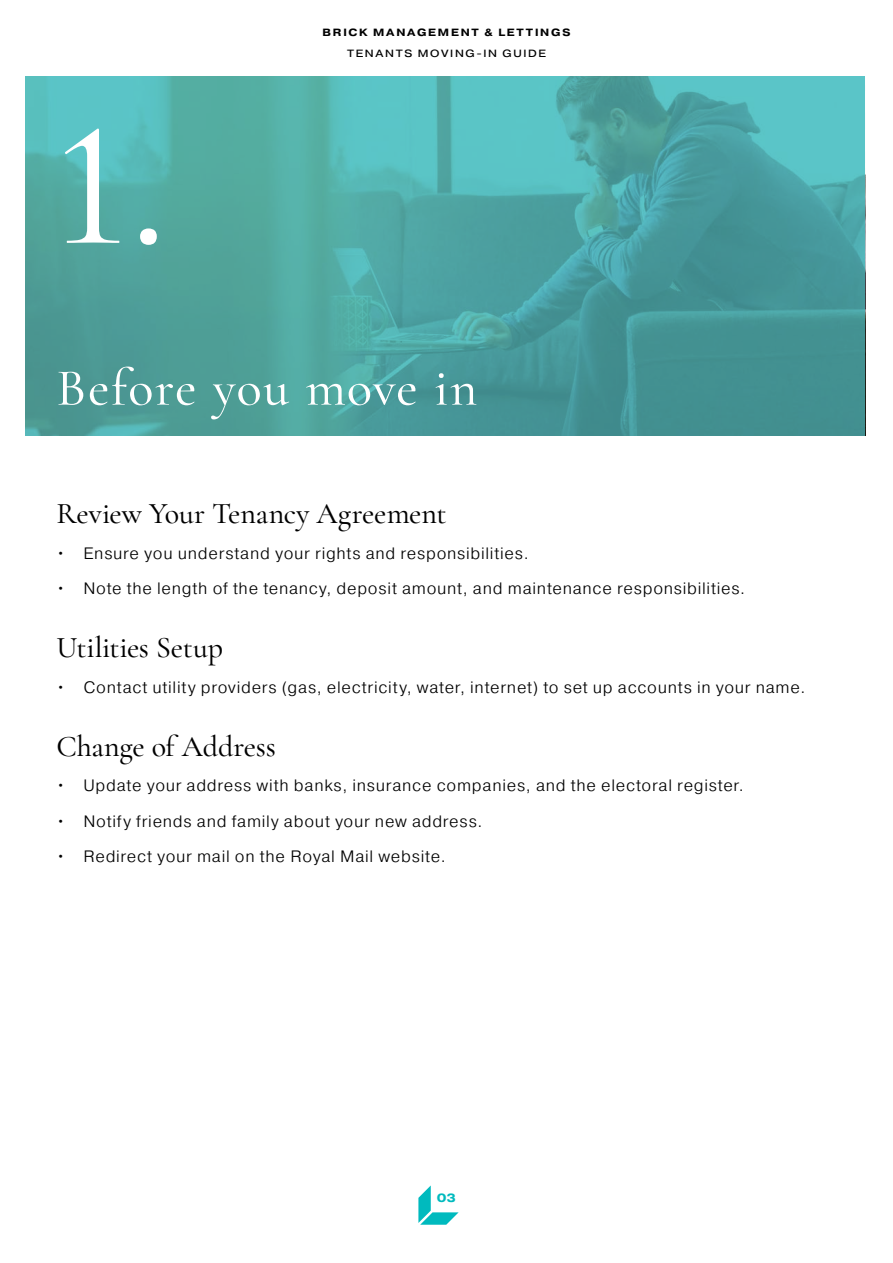
<style>
.page{position:relative;width:893px;height:1263px;background:#fff}
.page>*{position:absolute;margin:0;border:0;box-sizing:border-box;transform-origin:0 0}
.t1{font:500 180px "Cormorant Garamond";color:#fff}
.t2{font:500 52.5px "Cormorant Garamond";letter-spacing:.025em;color:#fff}
.t3{font:500 30px "Cormorant Garamond";letter-spacing:-.005em;color:#000}
.t4{font:300 16.5px "Pragmatica";letter-spacing:.045em;color:#000}
.t5{font:700 12px "Pragmatica Ext";color:#00babe}
.t6{font:700 10.5px "Pragmatica Ext";letter-spacing:.17em;color:#000}
.t7{font:10.5px "Pragmatica Ext";letter-spacing:.16em;color:#000}
</style>
<div class="page">
<svg style="left:26px;top:77px;width:839px;height:359px;background:#4ea5a3"></svg>
<svg style="left:418px;top:1185px;width:41px;height:40px"></svg>
<h1 class="t1" style="left:55px;top:76px;width:113px">1.</h1>
<p class="t6" style="left:323px;top:25px;width:249px">BRICK MANAGEMENT &amp; LETTINGS</p>
<p class="t7" style="left:347px;top:47px;width:200px">TENANTS MOVING-IN GUIDE</p>
<h2 class="t2" style="left:56px;top:356px;width:422px">Before you move in</h2>
<h3 class="t3" style="left:56px;top:495px;width:392px">Review Your Tenancy Agreement</h3>
<p class="t4" style="left:56px;top:542px;width:474px">• Ensure you understand your rights and responsibilities.</p>
<p class="t4" style="left:56px;top:578px;width:690px">• Note the length of the tenancy, deposit amount, and maintenance responsibilities.</p>
<h3 class="t3" style="left:56px;top:629px;width:168px">Utilities Setup</h3>
<p class="t4" style="left:56px;top:676px;width:751px">• Contact utility providers (gas, electricity, water, internet) to set up accounts in your name.</p>
<h3 class="t3" style="left:56px;top:728px;width:221px">Change of Address</h3>
<p class="t4" style="left:56px;top:775px;width:689px">• Update your address with banks, insurance companies, and the electoral register.</p>
<p class="t4" style="left:56px;top:810px;width:428px">• Notify friends and family about your new address.</p>
<p class="t4" style="left:56px;top:846px;width:391px">• Redirect your mail on the Royal Mail website.</p>
<p class="t5" style="left:437px;top:1189px;width:20px">03</p>
</div>
